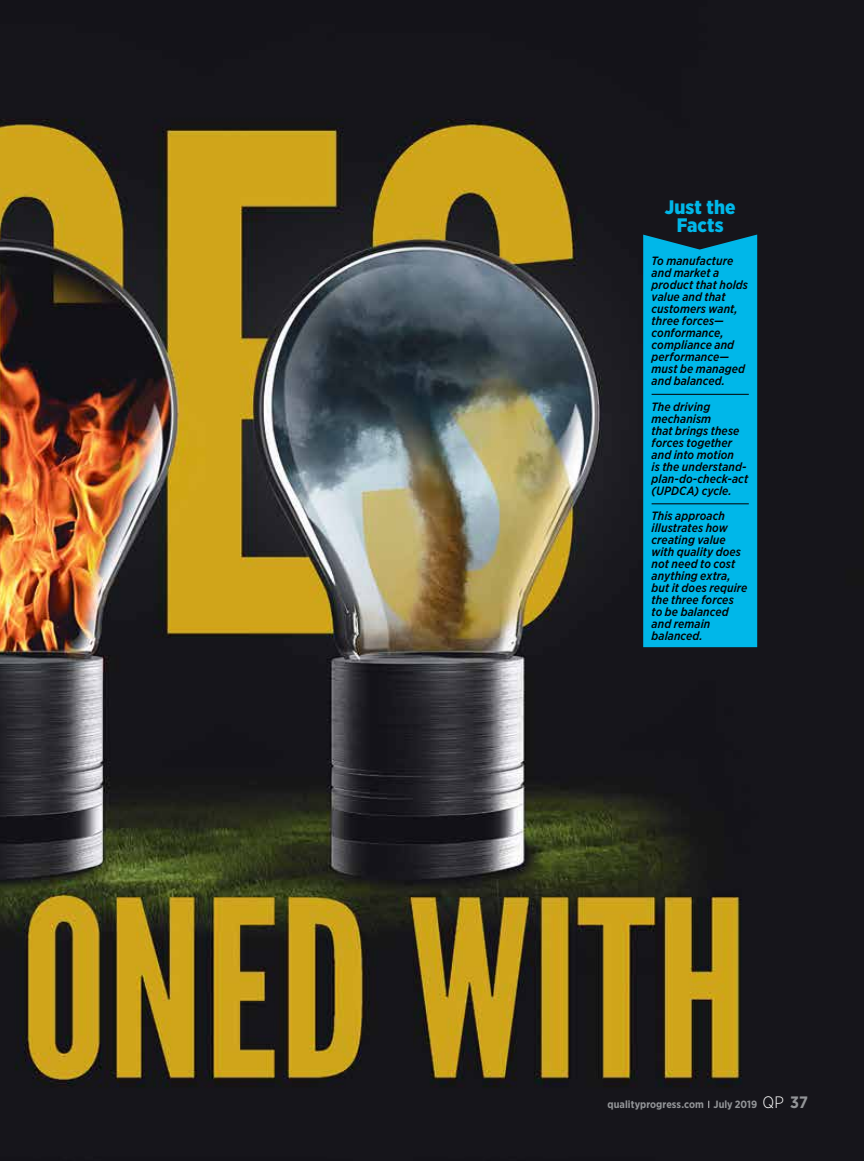
<style>
.page{position:relative;width:864px;height:1161px;background:#fff}
.page>*{position:absolute;margin:0;border:0;box-sizing:border-box;transform-origin:0 0}
.t1{font:900 19.5px/18px "Gotham Narrow";letter-spacing:.01em;color:#00b7e9;text-align:center}
.t2{font:italic 500 12px/12px "Gotham Narrow";letter-spacing:.005em;color:#000}
.t3{font:700 10.5px "Gotham Narrow";letter-spacing:.005em;color:#939598}
.s1{color:#fff}
.s2{font-weight:300;font-size:16.5px;color:#fff}
.s3{font-size:16.5px}
</style>
<div class="page">
<img style="left:0;top:0;width:864px;height:1161px">
<div style="left:643px;top:235px;width:114px;height:412px;background:#00b7e9"></div>
<hr style="left:652px;top:394px;width:97px;height:1px;background:#000">
<hr style="left:652px;top:504px;width:97px;height:1px;background:#000">
<h1 class="t1" style="left:665px;top:198px;width:72px">Just the<br>Facts</h1>
<p class="t2" style="left:652px;top:255px;width:98px">To manufacture and market a product that holds value and that customers want, three forces— conformance, compliance and performance— must be managed and balanced.</p>
<p class="t2" style="left:652px;top:400px;width:98px">The driving mechanism<br>that brings these forces together and into motion<br>is the understand&shy;plan-do-check-act (UPDCA) cycle.</p>
<p class="t2" style="left:652px;top:510px;width:97px">This approach illustrates how creating value with quality does not need to cost anything extra, but it does require the three forces to be balanced and remain balanced.</p>
<p class="t3" style="left:608px;top:1098px;width:202px">qualityprogress.com <span class="s1">❘</span> July 2019 <span class="s2">QP</span> <span class="s3">37</span></p>
</div>
